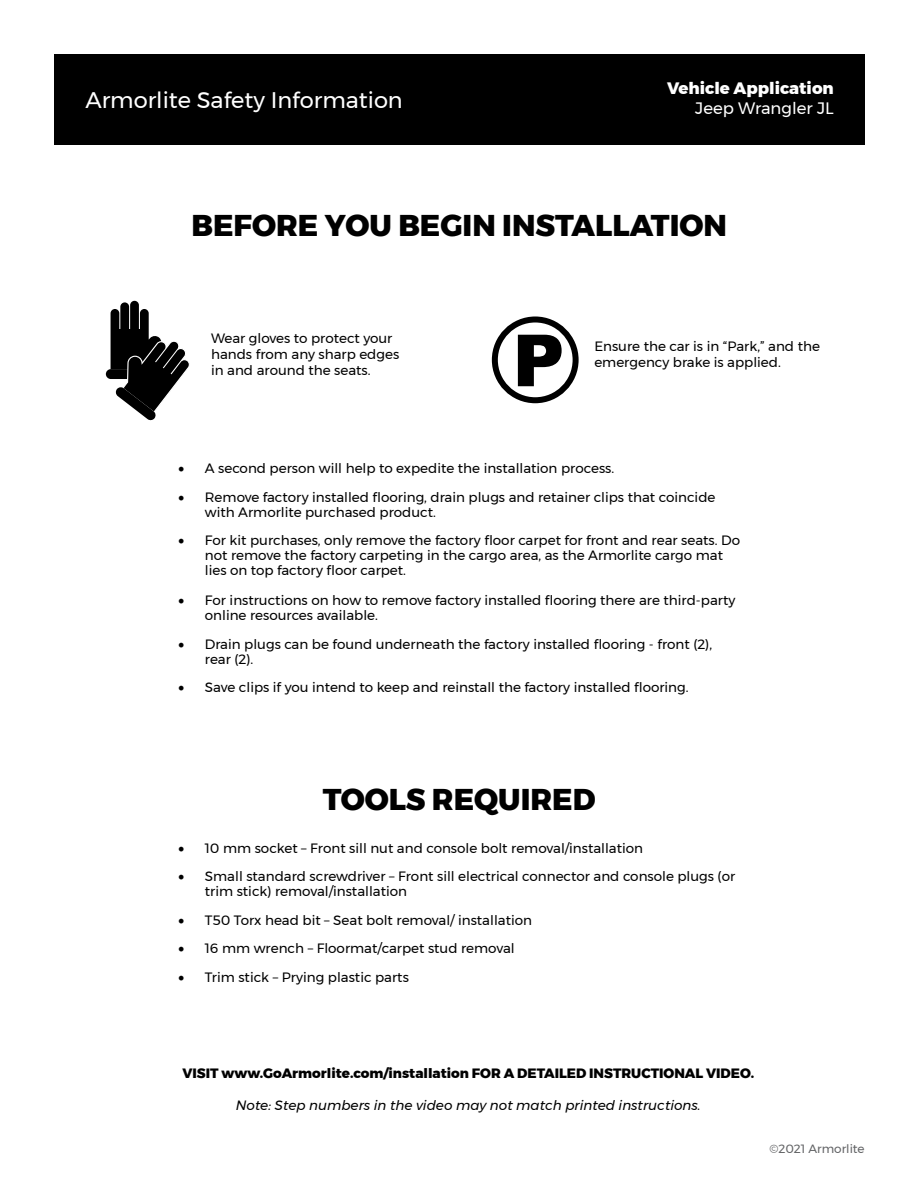
<style>
.page{position:relative;width:918px;height:1188px;background:#fff}
.page>*{position:absolute;margin:0;border:0;box-sizing:border-box;transform-origin:0 0}
.t1{font:900 72px "Arial";color:#000}
.t2{font:800 30px "Montserrat";color:#000}
.t3{font:22.5px "Montserrat";color:#fff}
.t4{font:800 16.5px "Montserrat";color:#fff}
.t5{font:16.5px "Montserrat";color:#fff}
.t6{font:13.5px/15px "Montserrat";color:#000}
.t7{font:800 13.5px "Montserrat";color:#000}
.t8{font:italic 13.5px "Montserrat";color:#000}
.t9{font:12px "Montserrat";color:#636466}
.s1{font-family:"Minion Pro";font-size:18px}
</style>
<div class="page">
<div style="left:55px;top:54px;width:810px;height:90px;background:#000"></div>
<div style="left:106px;top:369px;width:47px;height:10px;background:#000;border-radius:5px"></div>
<svg style="left:111px;top:301px;width:79px;height:119px"></svg>
<div style="left:492px;top:316px;width:87px;height:87px;border:6px solid #000;border-radius:50%"></div>
<h3 class="t3" style="left:85px;top:83px;width:319px">Armorlite Safety Information</h3>
<p class="t4" style="left:667px;top:75px;width:168px">Vehicle Application</p>
<p class="t5" style="left:695px;top:95px;width:140px">Jeep Wrangler JL</p>
<h2 class="t2" style="left:191px;top:201px;width:537px">BEFORE YOU BEGIN INSTALLATION</h2>
<p class="t6" style="left:211px;top:330px;width:190px;line-height:16.2px">Wear gloves to protect your hands from any sharp edges in and around the seats.</p>
<p class="t6" style="left:594px;top:338px;width:227px">Ensure the car is in “Park,” and the</p>
<h1 class="t1" style="left:513px;top:308px;width:53px">P</h1>
<p class="t6" style="left:594px;top:355px;width:188px">emergency brake is applied.</p>
<p class="t6" style="left:178px;top:461px;width:438px"><span class="s1">•</span> A second person will help to expedite the installation process.</p>
<p class="t6" style="left:205px;top:489px;width:512px;text-indent:-27px"><span class="s1">•</span> Remove factory installed flooring, drain plugs and retainer clips that coincide with Armorlite purchased product.</p>
<p class="t6" style="left:205px;top:533px;width:537px;text-indent:-27px"><span class="s1">•</span> For kit purchases, only remove the factory floor carpet for front and rear seats. Do not remove the factory carpeting in the cargo area, as the Armorlite cargo mat lies on top factory floor carpet.</p>
<p class="t6" style="left:205px;top:593px;width:532px;text-indent:-27px"><span class="s1">•</span> For instructions on how to remove factory installed flooring there are third-party online resources available.</p>
<p class="t6" style="left:205px;top:636px;width:509px;text-indent:-27px"><span class="s1">•</span> Drain plugs can be found underneath the factory installed flooring - front (2), rear (2).</p>
<p class="t6" style="left:178px;top:680px;width:512px"><span class="s1">•</span> Save clips if you intend to keep and reinstall the factory installed flooring.</p>
<h2 class="t2" style="left:323px;top:775px;width:274px">TOOLS REQUIRED</h2>
<p class="t6" style="left:178px;top:840px;width:467px"><span class="s1">•</span> 10 mm socket – Front sill nut and console bolt removal/installation</p>
<p class="t6" style="left:205px;top:869px;width:532px;text-indent:-27px"><span class="s1">•</span> Small standard screwdriver – Front sill electrical connector and console plugs (or trim stick) removal/installation</p>
<p class="t6" style="left:178px;top:912px;width:356px"><span class="s1">•</span> T50 Torx head bit – Seat bolt removal/ installation</p>
<p class="t6" style="left:178px;top:941px;width:338px"><span class="s1">•</span> 16 mm wrench – Floormat/carpet stud removal</p>
<p class="t6" style="left:178px;top:969px;width:232px"><span class="s1">•</span> Trim stick – Prying plastic parts</p>
<p class="t7" style="left:182px;top:1062px;width:573px">VISIT www.GoArmorlite.com/installation FOR A DETAILED INSTRUCTIONAL VIDEO.</p>
<p class="t8" style="left:236px;top:1095px;width:466px">Note: Step numbers in the video may not match printed instructions.</p>
<p class="t9" style="left:769px;top:1139px;width:97px">©2021 Armorlite</p>
</div>
